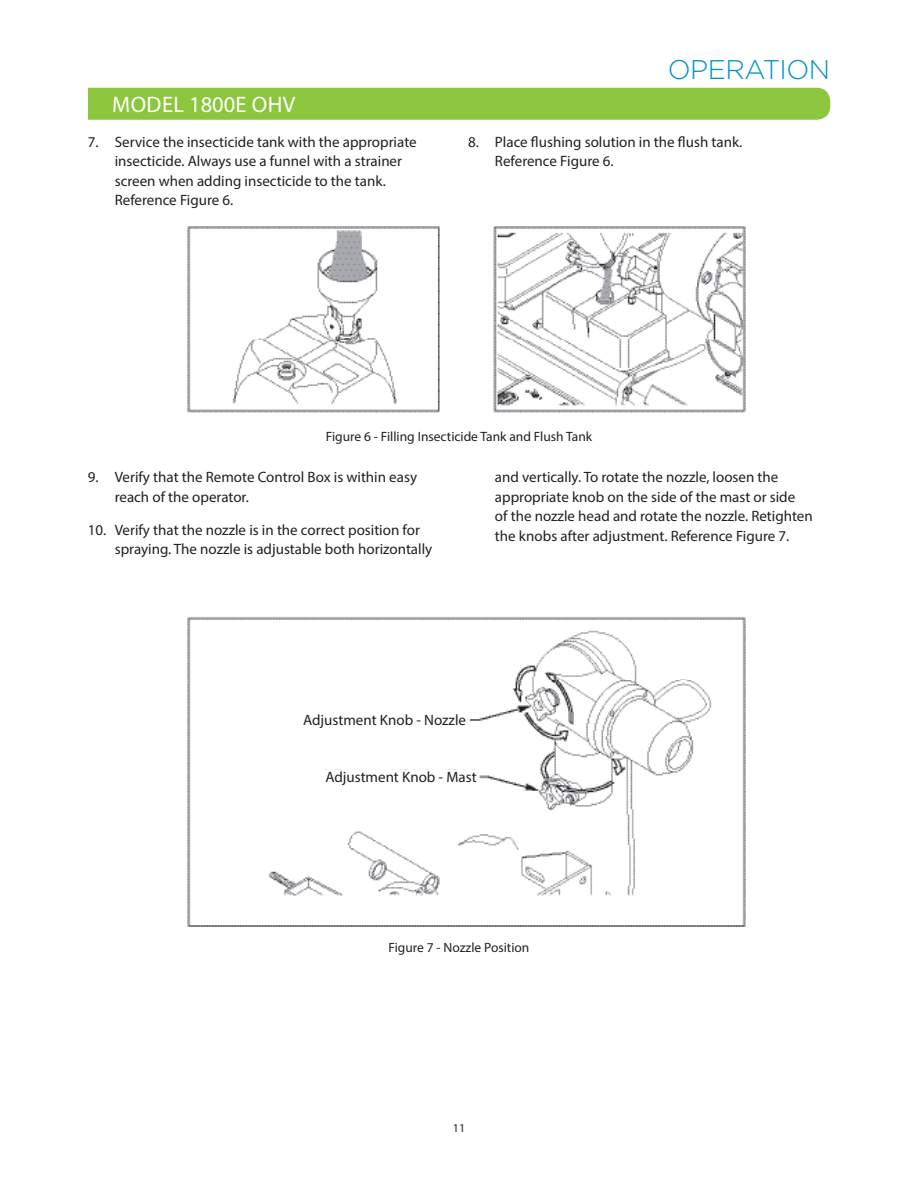
<style>
.page{position:relative;width:918px;height:1188px;background:#fff}
.page>*{position:absolute;margin:0;border:0;box-sizing:border-box;transform-origin:0 0}
.t1{font:300 27px "Gotham";letter-spacing:-.02em;color:#0092c8}
.t2{font:22.5px "Myriad Pro";letter-spacing:.02em;color:#fff}
.t3{font:15px/19.5px "Myriad Pro";color:#231f20}
.t4{font:13.5px "Myriad Pro";color:#231f20}
.t5{font:12px "Myriad Pro";color:#231f20}
</style>
<div class="page">
<div style="left:71px;top:88px;width:759px;height:32px;background:#8bc63e;border-radius:13px"></div>
<div style="left:17px;top:70px;width:71px;height:84px;background:#fff"></div>
<img style="left:187px;top:227px;width:559px;height:186px">
<img style="left:187px;top:617px;width:559px;height:310px">
<div style="left:248px;top:713px;width:218px;height:27px;background:#fff"></div>
<div style="left:259px;top:770px;width:218px;height:27px;background:#fff"></div>
<h2 class="t2" style="left:112px;top:90px;width:185px">MODEL 1800E OHV</h2>
<h1 class="t1" style="left:668px;top:53px;width:164px">OPERATION</h1>
<p class="t3" style="left:115px;top:132px;width:303px;text-indent:-27px">7. Service the insecticide tank with the appropriate insecticide. Always use a funnel with a strainer screen when adding insecticide to the tank.<br>Reference Figure 6.</p>
<p class="t3" style="left:495px;top:132px;width:249px;text-indent:-27px">8. Place flushing solution in the flush tank.<br>Reference Figure 6.</p>
<p class="t4" style="left:326px;top:429px;width:268px">Figure 6 - Filling Insecticide Tank and Flush Tank</p>
<p class="t3" style="left:115px;top:467px;width:304px;text-indent:-27px">9. Verify that the Remote Control Box is within easy reach of the operator.</p>
<p class="t3" style="left:115px;top:520px;width:319px;text-indent:-27px">10. Verify that the nozzle is in the correct position for spraying. The nozzle is adjustable both horizontally</p>
<p class="t3" style="left:495px;top:467px;width:319px">and vertically. To rotate the nozzle, loosen the appropriate knob on the side of the mast or side<br>of the nozzle head and rotate the nozzle. Retighten the knobs after adjustment. Reference Figure 7.</p>
<p class="t3" style="left:303px;top:710px;width:164px">Adjustment Knob - Nozzle</p>
<p class="t3" style="left:325px;top:767px;width:153px">Adjustment Knob - Mast</p>
<p class="t4" style="left:389px;top:939px;width:142px">Figure 7 - Nozzle Position</p>
<p class="t5" style="left:453px;top:1120px;width:14px">11</p>
</div>
